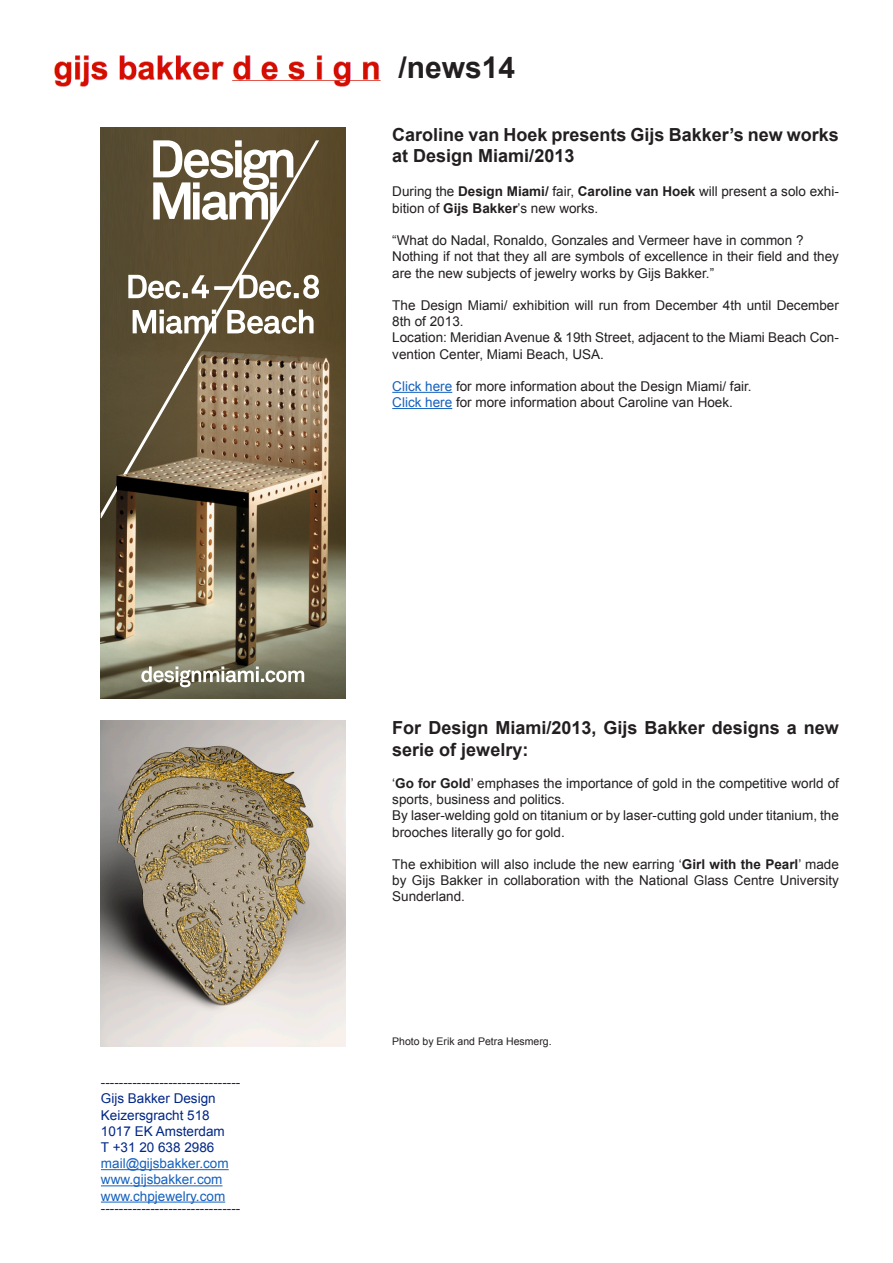
<style>
.page{position:relative;width:893px;height:1263px;background:#fff}
.page>*{position:absolute;margin:0;border:0;box-sizing:border-box;transform-origin:0 0}
.t1{font:700 30px "Arial";color:#231f20}
.t2{font:700 18px/21.6px "Arial";color:#231f20}
.t3{font:13.5px/16.2px "Arial";color:#231f20}
.t4{font:13.5px "Arial";color:#002687}
.t5{font:13.5px "Arial";color:#1561be}
.t6{font:10.5px "Arial";color:#231f20}
.s1{font-weight:700}
.s2{color:#1561be}
</style>
<div class="page">
<img style="left:101px;top:128px;width:244px;height:212px">
<img style="left:101px;top:340px;width:244px;height:358px">
<svg style="left:141px;top:666px;width:163px;height:21px"></svg>
<svg style="left:123px;top:140px;width:196px;height:335px;background:#83745b"></svg>
<svg style="left:101px;top:485px;width:16px;height:33px"></svg>
<hr style="left:392px;top:392px;width:60px;height:1px;background:#1561be">
<hr style="left:392px;top:408px;width:60px;height:1px;background:#1561be">
<img style="left:54px;top:55px;width:327px;height:32px">
<hr style="left:101px;top:1169px;width:128px;height:1px;background:#1561be">
<hr style="left:101px;top:1185px;width:121px;height:1px;background:#1561be">
<hr style="left:101px;top:1201px;width:124px;height:1px;background:#1561be">
<img style="left:101px;top:721px;width:244px;height:326px">
<p class="t4" style="left:101px;top:1074px;width:141px">-------------------------------</p>
<p class="t4" style="left:101px;top:1090px;width:116px">Gijs Bakker Design</p>
<p class="t4" style="left:101px;top:1106px;width:110px">Keizersgracht 518</p>
<p class="t4" style="left:101px;top:1122px;width:125px">1017 EK Amsterdam</p>
<p class="t4" style="left:101px;top:1138px;width:115px">T +31 20 638 2986</p>
<p class="t5" style="left:101px;top:1155px;width:129px">mail@gijsbakker.com</p>
<p class="t5" style="left:101px;top:1171px;width:123px">www.gijsbakker.com</p>
<p class="t5" style="left:101px;top:1187px;width:126px">www.chpjewelry.com</p>
<p class="t4" style="left:101px;top:1199px;width:141px">-------------------------------</p>
<p class="t1" style="left:398px;top:47px;width:118px">/news14</p>
<p class="t2" style="left:392px;top:124px;width:448px">Caroline van Hoek presents Gijs Bakker’s new works at Design Miami/2013</p>
<p class="t3" style="left:392px;top:184px;width:448px">During the <span class="s1">Design Miami/</span> fair, <span class="s1">Caroline van Hoek</span> will present a solo exhi&shy;bition of <span class="s1">Gijs Bakker</span>’s new works.</p>
<p class="t3" style="left:392px;top:232px;width:413px">“What do Nadal, Ronaldo, Gonzales and Vermeer have in common ?</p>
<p class="t3" style="left:392px;top:249px;width:448px">Nothing if not that they all are symbols of excellence in their field and they are the new subjects of jewelry works by Gijs Bakker.”</p>
<p class="t3" style="left:392px;top:297px;width:448px">The Design Miami/ exhibition will run from December 4th until December<br>8th of 2013.</p>
<p class="t3" style="left:392px;top:330px;width:448px">Location: Meridian Avenue &amp; 19th Street, adjacent to the Miami Beach Con&shy;vention Center, Miami Beach, USA.</p>
<p class="t3" style="left:392px;top:378px;width:361px"><span class="s2">Click here</span> for more information about the Design Miami/ fair.</p>
<p class="t3" style="left:392px;top:394px;width:342px"><span class="s2">Click here</span> for more information about Caroline van Hoek.</p>
<p class="t2" style="left:392px;top:717px;width:448px">For Design Miami/2013, Gijs Bakker designs a new serie of jewelry:</p>
<p class="t3" style="left:392px;top:775px;width:448px">‘<span class="s1">Go for Gold</span>’ emphases the importance of gold in the competitive world of sports, business and politics.</p>
<p class="t3" style="left:392px;top:808px;width:448px">By laser-welding gold on titanium or by laser-cutting gold under titanium, the brooches literally go for gold.</p>
<p class="t3" style="left:392px;top:856px;width:448px;text-align:justify">The exhibition will also include the new earring ‘<span class="s1">Girl with the Pearl</span>’ made by Gijs Bakker in collaboration with the National Glass Centre University Sunderland.</p>
<p class="t6" style="left:392px;top:1034px;width:161px">Photo by Erik and Petra Hesmerg.</p>
</div>
